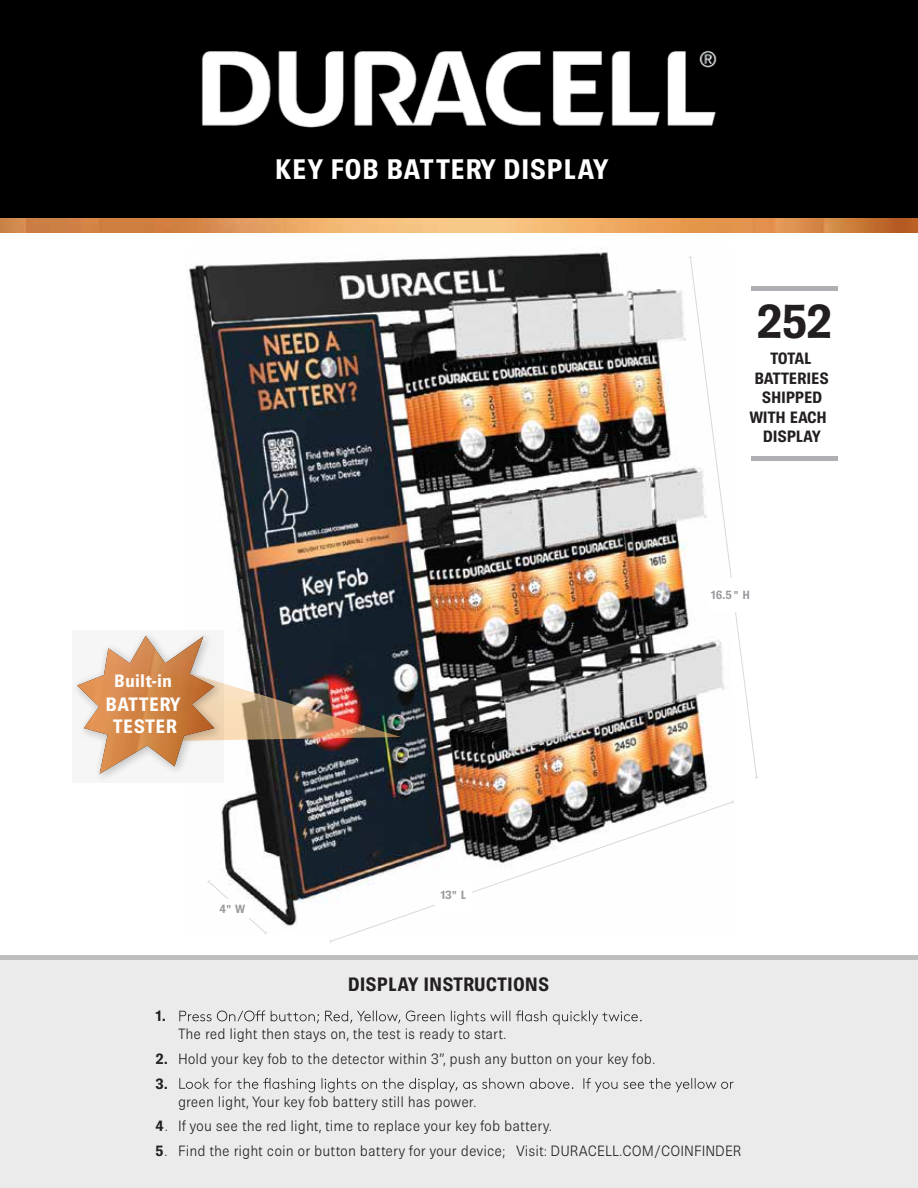
<style>
.page{position:relative;width:918px;height:1188px;background:#fff}
.page>*{position:absolute;margin:0;border:0;box-sizing:border-box;transform-origin:0 0}
.t1{font:700 48px "Brown Pro";color:#231f20}
.t2{font:700 28.5px "Brown Pro";letter-spacing:.01em;color:#fff}
.t3{font:700 19.5px "Brown Pro";color:#231f20}
.t4{font:700 19.5px/22.5px "Brown Pro";letter-spacing:.015em;color:#fff;text-align:center}
.t5{font:700 18px "Brown Pro";letter-spacing:.01em;color:#fff}
.t6{font:700 16.5px/19.5px "Brown Pro";letter-spacing:-.02em;color:#231f20;text-align:center}
.t7{font:300 15px/24.8px "Brown Pro";color:#231f20}
.t8{font:700 15px "Brown Pro";color:#231f20}
.t9{font:700 12px "Brown Pro";color:#999b9e}
.s1{font-family:"Futura PT";font-weight:600}
.s2{font-weight:700}
</style>
<div class="page">
<img style="left:189px;top:246px;width:523px;height:683px">
<img style="left:223px;top:660px;width:178px;height:82px">
<svg style="left:73px;top:631px;width:150px;height:152px;fill:#f5f5f5"></svg>
<svg style="left:77px;top:636px;width:137px;height:138px"></svg>
<img style="left:77px;top:648px;width:52px;height:126px">
<img style="left:110px;top:636px;width:104px;height:132px">
<img style="left:0;top:217px;width:918px;height:15px">
<div style="left:0;top:0;width:918px;height:217px;background:#000"></div>
<div style="left:0;top:957px;width:918px;height:231px;background:#ebebec"></div>
<svg style="left:206px;top:879px;width:62px;height:56px"></svg>
<div style="left:215px;top:900px;width:37px;height:18px;background:#fff"></div>
<svg style="left:329px;top:801px;width:403px;height:140px"></svg>
<div style="left:436px;top:878px;width:36px;height:33px;background:#fff"></div>
<svg style="left:689px;top:256px;width:69px;height:522px"></svg>
<div style="left:708px;top:578px;width:46px;height:33px;background:#fff"></div>
<svg style="left:179px;top:1010px;width:463px;height:15px"></svg>
<svg style="left:179px;top:1078px;width:555px;height:14px"></svg>
<hr style="left:751px;top:287px;width:87px;height:4px;background:#adafb2">
<hr style="left:751px;top:456px;width:87px;height:4px;background:#adafb2">
<img style="left:201px;top:51px;width:516px;height:77px">
<hr style="left:0;top:955px;width:918px;height:4px;background:#bcbec0">
<h2 class="t2" style="left:275px;top:153px;width:335px">KEY FOB BATTERY DISPLAY</h2>
<p class="t5" style="left:114px;top:671px;width:60px">Built-in</p>
<h3 class="t4" style="left:106px;top:693px;width:77px">BATTERY<br>TESTER</h3>
<p class="t8" style="left:156px;top:1008px;width:12px">1.</p>
<p class="t9" style="left:219px;top:903px;width:27px">4<span class="s1">"</span> W</p>
<p class="t9" style="left:441px;top:888px;width:27px">13<span class="s1">"</span> L</p>
<h3 class="t3" style="left:348px;top:974px;width:203px">DISPLAY INSTRUCTIONS</h3>
<h1 class="t1" style="left:756px;top:295px;width:78px">252</h1>
<p class="t6" style="left:749px;top:349px;width:81px">TOTAL<br>BATTERIES<br>SHIPPED<br>WITH EACH<br>DISPLAY</p>
<p class="t9" style="left:711px;top:588px;width:40px">16.5 <span class="s1">"</span> H</p>
<p class="t7" style="left:178px;top:1022px;width:330px">The red light then stays on, the test is ready to start.</p>
<p class="t7" style="left:156px;top:1046px;width:502px"><span class="s2">2.</span> Hold your key fob to the detector within 3”, push any button on your key fob.<br><span class="s2">3.</span></p>
<p class="t7" style="left:178px;top:1089px;width:300px">green light, Your key fob battery still has power.</p>
<p class="t7" style="left:156px;top:1114px;width:398px"><span class="s2">4</span>. If you see the red light, time to replace your key fob battery.</p>
<p class="t7" style="left:156px;top:1139px;width:588px"><span class="s2">5</span>. Find the right coin or button battery for your device; Visit: DURACELL.COM/COINFINDER</p>
</div>
